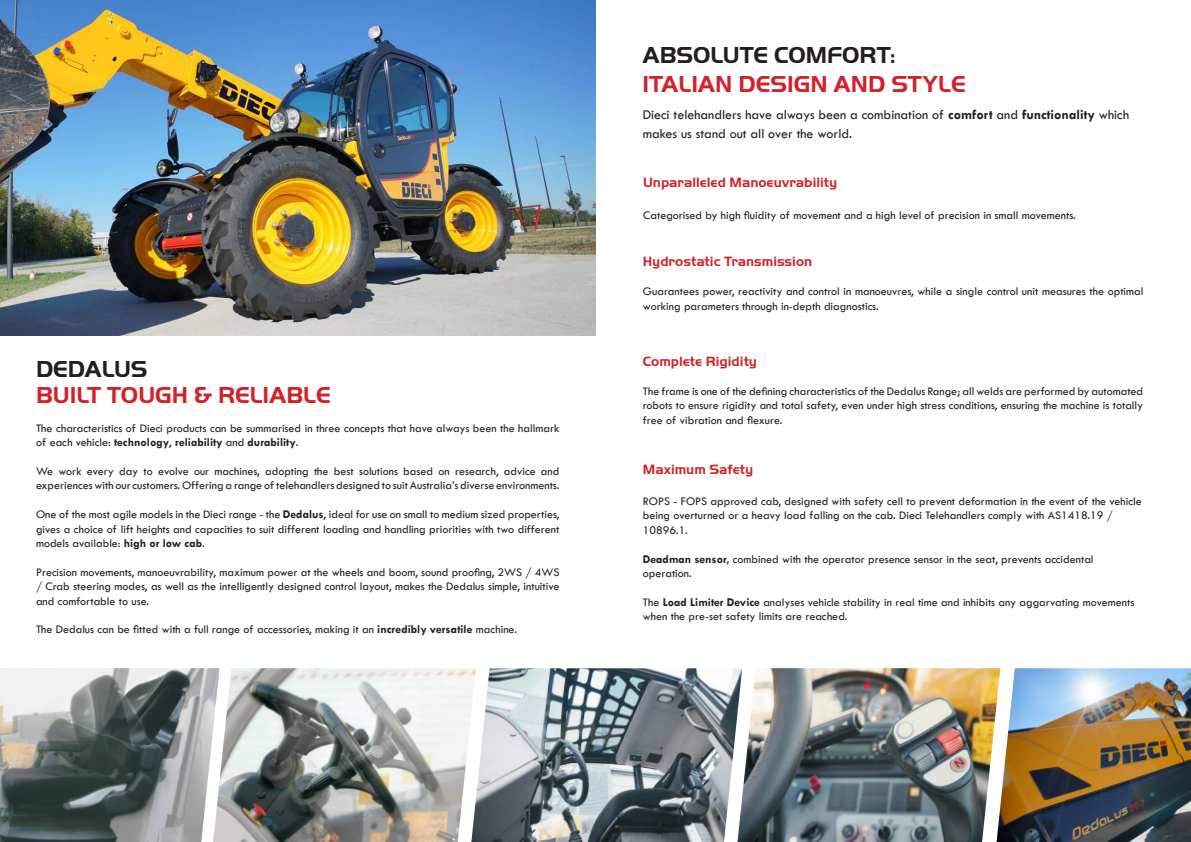
<style>
.page{position:relative;width:1191px;height:842px;background:#fff}
.page>*{position:absolute;margin:0;border:0;box-sizing:border-box;transform-origin:0 0}
.t1{font:700 24px "Handel Got D";color:#d1232a}
.t2{font:700 24px "Handel Got D";color:#231f20}
.t3{font:14px/19.2px "Tw Cen";color:#231f20}
.t4{font:700 14px "Handel Got D";color:#d1232a}
.t5{font:12px/14.4px "Tw Cen";color:#231f20}
.s1{font-weight:700}
</style>
<div class="page">
<img style="left:0;top:668px;width:213px;height:174px">
<img style="left:213px;top:668px;width:258px;height:174px">
<img style="left:471px;top:668px;width:266px;height:174px">
<img style="left:737px;top:668px;width:259px;height:174px">
<img style="left:996px;top:668px;width:195px;height:174px">
<img style="left:0;top:0;width:595px;height:335px">
<p class="t2" style="left:36px;top:355px;width:113px">DEDALUS</p>
<p class="t1" style="left:36px;top:381px;width:296px">BUILT TOUGH &amp; RELIABLE</p>
<p class="t5" style="left:36px;top:421px;width:525px">The characteristics of Dieci products can be summarised in three concepts that have always been the hallmark of each vehicle: <span class="s1">technology</span>, <span class="s1">reliability</span> and <span class="s1">durability</span>.</p>
<p class="t5" style="left:36px;top:464px;width:525px">We work every day to evolve our machines, adopting the best solutions based on research, advice and experiences with our customers. Offering a range of telehandlers designed to suit Australia’s diverse environments.</p>
<p class="t5" style="left:36px;top:507px;width:525px;text-align:justify">One of the most agile models in the Dieci range - the <span class="s1">Dedalus</span>, ideal for use on small to medium sized properties, gives a choice of lift heights and capacities to suit different loading and handling priorities with two different models available: <span class="s1">high or low cab</span>.</p>
<p class="t5" style="left:36px;top:565px;width:525px;text-align:justify">Precision movements, manoeuvrability, maximum power at the wheels and boom, sound proofing, 2WS / 4WS / Crab steering modes, as well as the intelligently designed control layout, makes the Dedalus simple, intuitive and comfortable to use.</p>
<p class="t5" style="left:36px;top:622px;width:482px">The Dedalus can be fitted with a full range of accessories, making it an <span class="s1">incredibly versatile</span> machine.</p>
<p class="t2" style="left:642px;top:42px;width:254px">ABSOLUTE COMFORT:</p>
<p class="t1" style="left:642px;top:71px;width:325px">ITALIAN DESIGN AND STYLE</p>
<p class="t3" style="left:642px;top:105px;width:488px">Dieci telehandlers have always been a combination of <span class="s1">comfort</span> and <span class="s1">functionality</span> which makes us stand out all over the world.</p>
<p class="t4" style="left:643px;top:174px;width:195px">Unparalleled Manoeuvrability</p>
<p class="t5" style="left:643px;top:208px;width:434px">Categorised by high fluidity of movement and a high level of precision in small movements.</p>
<p class="t4" style="left:643px;top:254px;width:171px">Hydrostatic Transmission</p>
<p class="t5" style="left:643px;top:284px;width:502px">Guarantees power, reactivity and control in manoeuvres, while a single control unit measures the optimal working parameters through in-depth diagnostics.</p>
<p class="t4" style="left:643px;top:354px;width:116px">Complete Rigidity</p>
<p class="t5" style="left:643px;top:384px;width:502px;text-align:justify">The frame is one of the defining characteristics of the Dedalus Range; all welds are performed by automated robots to ensure rigidity and total safety, even under high stress conditions, ensuring the machine is totally free of vibration and flexure.</p>
<p class="t4" style="left:643px;top:461px;width:112px">Maximum Safety</p>
<p class="t5" style="left:643px;top:494px;width:500px">ROPS - FOPS approved cab, designed with safety cell to prevent deformation in the event of the vehicle being overturned or a heavy load falling on the cab. Dieci Telehandlers comply with AS1418.19 /<br>10896.1.</p>
<p class="t5" style="left:643px;top:552px;width:452px"><span class="s1">Deadman sensor,</span> combined with the operator presence sensor in the seat, prevents accidental operation.</p>
<p class="t5" style="left:643px;top:595px;width:493px">The <span class="s1">Load Limiter Device</span> analyses vehicle stability in real time and inhibits any aggarvating movements when the pre-set safety limits are reached.</p>
</div>
